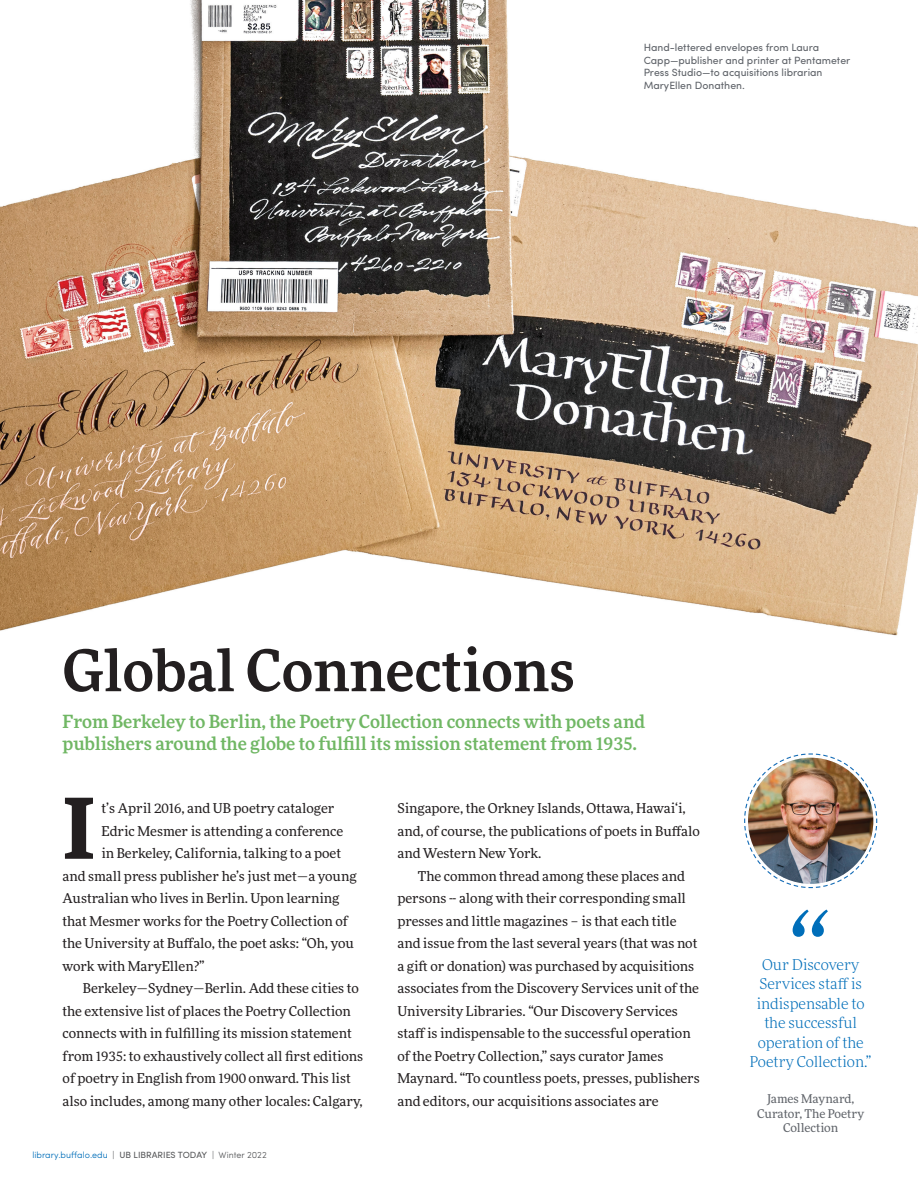
<style>
.page{position:relative;width:918px;height:1188px;background:#fff}
.page>*{position:absolute;margin:0;border:0;box-sizing:border-box;transform-origin:0 0}
.t1{font:italic 300 127.5px "More Pro";color:#006eb9}
.Neutraface_11{font:700 82.5px "More Pro";color:#231f20}
.Body{font:500 57px "More Pro";color:#231f20}
.Body-2{font:500 18px/21.6px "More Pro";color:#70b764}
.Body-3{font:300 15px/19.5px "More Pro";color:#006eb9;text-align:center}
.Body-4{font:13.5px/22.5px "More Pro";color:#231f20}
.Body-5{font:12px/14.4px "More Pro";color:#5f6369;text-align:center}
.Body-6{font:10.5px/12.6px "Sofia Pro";color:#5f6369}
.t2{font:300 9px "Sofia Pro";color:#006eb9}
.s1{color:#57585a}
.s2{font-weight:400;color:#57585a}
</style>
<div class="page">
<img style="left:0;top:0;width:918px;height:636px">
<svg style="left:744px;top:753px;width:134px;height:136px"></svg>
<img style="left:748px;top:758px;width:125px;height:126px;border-radius:63px">
<p class="Body-6" style="left:644px;top:40px;width:208px">Hand-lettered envelopes from Laura Capp—publisher and printer at Pentameter Press Studio—to acquisitions librarian MaryEllen Donathen.</p>
<p class="Body" style="left:63px;top:629px;width:514px">Global Connections</p>
<p class="Body-2" style="left:63px;top:710px;width:584px">From Berkeley to Berlin, the Poetry Collection connects with poets and publishers around the globe to fulfill its mission statement from 1935.</p>
<p class="Neutraface_11" style="left:63px;top:766px;width:34px">I</p>
<p class="Body-4" style="left:102px;top:797px;width:235px">t’s April 2016, and UB poetry cataloger</p>
<p class="Body-4" style="left:102px;top:819px;width:243px">Edric Mesmer is attending a conference</p>
<p class="Body-4" style="left:102px;top:842px;width:241px">in Berkeley, California, talking to a poet</p>
<p class="Body-4" style="left:63px;top:864px;width:295px">and small press publisher he’s just met—a young</p>
<p class="Body-4" style="left:63px;top:887px;width:278px">Australian who lives in Berlin. Upon learning</p>
<p class="Body-4" style="left:63px;top:909px;width:287px">that Mesmer works for the Poetry Collection of</p>
<p class="Body-4" style="left:63px;top:932px;width:293px">the University at Buffalo, the poet asks: “Oh, you</p>
<p class="Body-4" style="left:63px;top:954px;width:144px">work with MaryEllen?”</p>
<p class="Body-4" style="left:63px;top:977px;width:302px;text-indent:20px">Berkeley—Sydney—Berlin. Add these cities to the extensive list of places the Poetry Collection connects with in fulfilling its mission statement from 1935: to exhaustively collect all first editions of poetry in English from 1900 onward. This list also includes, among many other locales: Calgary,</p>
<p class="t2" style="left:32px;top:1148px;width:236px">library.buffalo.edu <span class="s1">|</span> <span class="s2">UB LIBRARIES TODAY</span> <span class="s1">| Winter 2022</span></p>
<p class="Body-4" style="left:397px;top:797px;width:304px">Singapore, the Orkney Islands, Ottawa, Hawai‘i, and, of course, the publications of poets in Buffalo and Western New York.</p>
<p class="Body-4" style="left:397px;top:864px;width:304px;text-indent:20px">The common thread among these places and persons -- along with their corresponding small presses and little magazines – is that each title and issue from the last several years (that was not a gift or donation) was purchased by acquisitions associates from the Discovery Services unit of the University Libraries. “Our Discovery Services staff is indispensable to the successful operation of the Poetry Collection,” says curator James Maynard. “To countless poets, presses, publishers and editors, our acquisitions associates are</p>
<p class="t1" style="left:781px;top:885px;width:47px">“</p>
<p class="Body-3" style="left:750px;top:954px;width:123px">Our Discovery<br>Services staff is indispensable to the successful operation of the<br>Poetry Collection.”</p>
<p class="Body-5" style="left:757px;top:1091px;width:108px">James Maynard,<br>Curator, The Poetry<br>Collection</p>
</div>
